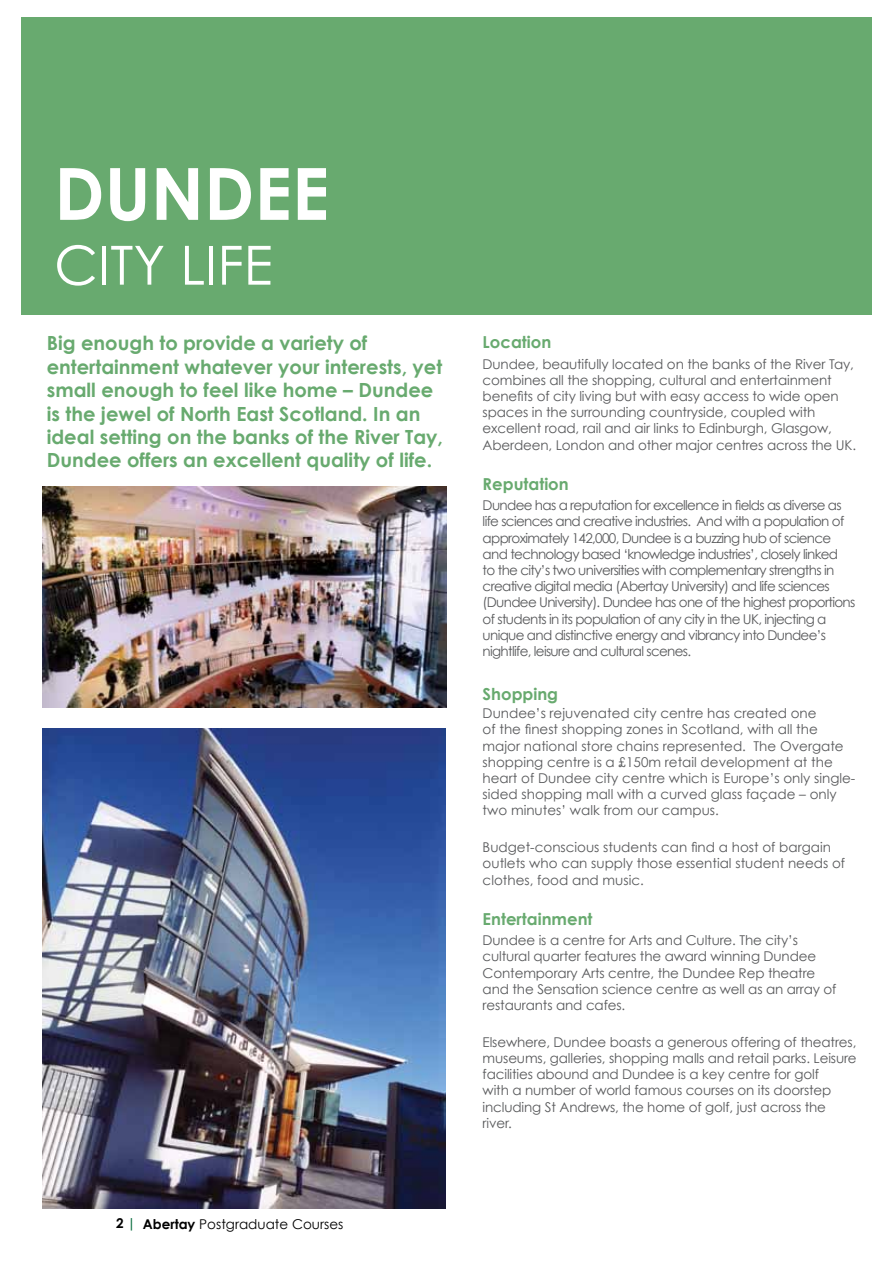
<style>
.page{position:relative;width:893px;height:1263px;background:#fff}
.page>*{position:absolute;margin:0;border:0;box-sizing:border-box;transform-origin:0 0}
.t1{font:700 72px "Century Gothic";color:#fff}
.t2{font:54px "Century Gothic";color:#fff}
.t3{font:700 19.5px/23.4px "Century Gothic";color:#68aa6f}
.t4{font:700 16.5px "Century Gothic";color:#68aa6f}
.t5{font:13.5px/16.2px "Century Gothic";letter-spacing:-.01em;color:#58595b}
.t6{font:13.5px/16.2px "Century Gothic";letter-spacing:-.05em;color:#58595b}
.t7{font:13.5px "Century Gothic";color:#000}
.s1{font-weight:700}
.s2{font-weight:700;color:#006838}
</style>
<div class="page">
<div style="left:21px;top:18px;width:851px;height:297px;background:#68aa6f"></div>
<img style="left:43px;top:487px;width:403px;height:220px">
<img style="left:43px;top:729px;width:402px;height:480px">
<h1 class="t1" style="left:54px;top:148px;width:277px">DUNDEE</h1>
<h2 class="t2" style="left:54px;top:232px;width:220px">CITY LIFE</h2>
<p class="t3" style="left:47px;top:331px;width:398px">Big enough to provide a variety of entertainment whatever your interests, yet small enough to feel like home – Dundee is the jewel of North East Scotland. In an ideal setting on the banks of the River Tay, Dundee offers an excellent quality of life.</p>
<p class="t4" style="left:483px;top:332px;width:70px">Location</p>
<p class="t5" style="left:483px;top:355px;width:375px">Dundee, beautifully located on the banks of the River Tay, combines all the shopping, cultural and entertainment benefits of city living but with easy access to wide open spaces in the surrounding countryside, coupled with excellent road, rail and air links to Edinburgh, Glasgow, Aberdeen, London and other major centres across the UK.</p>
<p class="t4" style="left:483px;top:473px;width:88px">Reputation</p>
<p class="t6" style="left:483px;top:497px;width:374px">Dundee has a reputation for excellence in fields as diverse as life sciences and creative industries. And with a population of approximately 142,000, Dundee is a buzzing hub of science and technology based ‘knowledge industries’, closely linked<br>to the city’s two universities with complementary strengths in creative digital media (Abertay University) and life sciences (Dundee University). Dundee has one of the highest proportions of students in its population of any city in the UK, injecting a unique and distinctive energy and vibrancy into Dundee’s nightlife, leisure and cultural scenes.</p>
<p class="t4" style="left:483px;top:683px;width:77px">Shopping</p>
<p class="t5" style="left:483px;top:705px;width:374px">Dundee’s rejuvenated city centre has created one<br>of the finest shopping zones in Scotland, with all the major national store chains represented. The Overgate shopping centre is a £150m retail development at the heart of Dundee city centre which is Europe’s only single&shy;sided shopping mall with a curved glass façade – only two minutes’ walk from our campus.</p>
<p class="t5" style="left:483px;top:839px;width:364px">Budget-conscious students can find a host of bargain outlets who can supply those essential student needs of clothes, food and music.</p>
<p class="t4" style="left:483px;top:908px;width:111px">Entertainment</p>
<p class="t5" style="left:483px;top:932px;width:355px">Dundee is a centre for Arts and Culture. The city’s cultural quarter features the award winning Dundee Contemporary Arts centre, the Dundee Rep theatre and the Sensation science centre as well as an array of restaurants and cafes.</p>
<p class="t5" style="left:483px;top:1033px;width:376px">Elsewhere, Dundee boasts a generous offering of theatres, museums, galleries, shopping malls and retail parks. Leisure facilities abound and Dundee is a key centre for golf<br>with a number of world famous courses on its doorstep including St Andrews, the home of golf, just across the river.</p>
<p class="t7" style="left:116px;top:1216px;width:229px"><span class="s1">2</span> <span class="s2">|</span> <span class="s1">Abertay</span> Postgraduate Courses</p>
</div>
